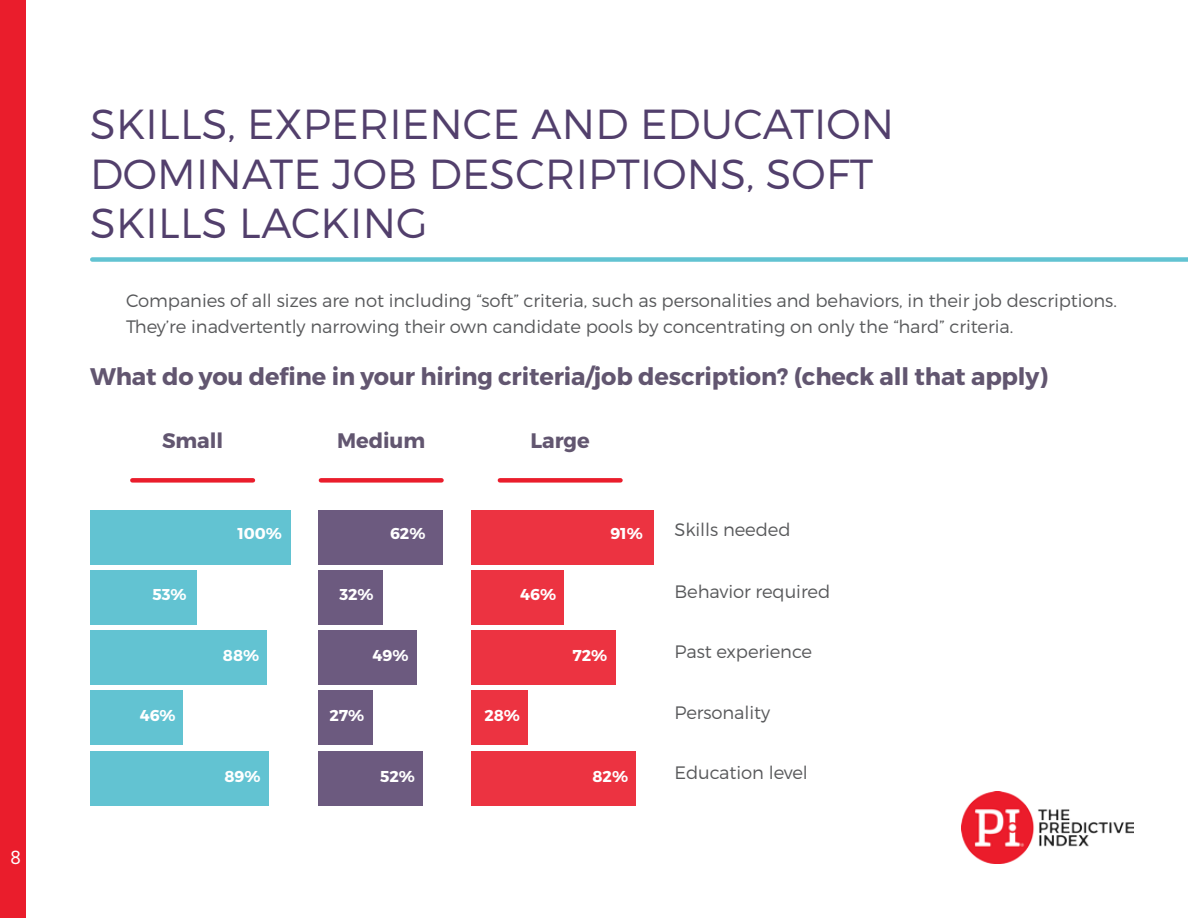
<style>
.page{position:relative;width:1188px;height:918px;background:#fff}
.page>*{position:absolute;margin:0;border:0;box-sizing:border-box;transform-origin:0 0}
.t1{font:300 42px/49.5px "Montserrat";letter-spacing:.005em;color:#523f6c}
.t2{font:700 24px "Montserrat";letter-spacing:-.005em;color:#625670}
.t3{font:700 21px "Montserrat";letter-spacing:-.005em;color:#625670}
.t4{font:300 18px/25.5px "Montserrat";letter-spacing:-.005em;color:#58595b}
.t5{font:18px "Oxygen";color:#fff}
.t6{font:700 15.75px "Montserrat";letter-spacing:-.005em;color:#fff}
</style>
<div class="page">
<div style="left:0;top:0;width:26px;height:918px;background:#ea1d2c"></div>
<img style="left:961px;top:791px;width:173px;height:73px">
<div style="left:90px;top:751px;width:178px;height:54px;background:#62c3d2"></div>
<div style="left:90px;top:691px;width:92px;height:54px;background:#62c3d2"></div>
<div style="left:90px;top:631px;width:176px;height:54px;background:#62c3d2"></div>
<div style="left:90px;top:570px;width:106px;height:55px;background:#62c3d2"></div>
<div style="left:90px;top:510px;width:200px;height:54px;background:#62c3d2"></div>
<div style="left:319px;top:751px;width:104px;height:54px;background:#6c5a7f"></div>
<div style="left:319px;top:691px;width:54px;height:54px;background:#6c5a7f"></div>
<div style="left:319px;top:631px;width:98px;height:54px;background:#6c5a7f"></div>
<div style="left:319px;top:570px;width:64px;height:55px;background:#6c5a7f"></div>
<div style="left:319px;top:510px;width:124px;height:54px;background:#6c5a7f"></div>
<div style="left:471px;top:751px;width:164px;height:54px;background:#ec3341"></div>
<div style="left:471px;top:691px;width:56px;height:54px;background:#ec3341"></div>
<div style="left:471px;top:631px;width:144px;height:54px;background:#ec3341"></div>
<div style="left:471px;top:570px;width:92px;height:55px;background:#ec3341"></div>
<div style="left:471px;top:510px;width:183px;height:54px;background:#ec3341"></div>
<div style="left:321px;top:478px;width:121px;height:5px;background:#ea1d2c"></div>
<div style="left:132px;top:478px;width:121px;height:5px;background:#ea1d2c"></div>
<div style="left:500px;top:478px;width:121px;height:5px;background:#ea1d2c"></div>
<div style="left:92px;top:257px;width:1096px;height:5px;background:#62c3d2"></div>
<p class="t5" style="left:11px;top:847px;width:12px">8</p>
<h1 class="t1" style="left:90px;top:99px;width:806px">SKILLS, EXPERIENCE AND EDUCATION<br>DOMINATE JOB DESCRIPTIONS, SOFT<br>SKILLS LACKING</h1>
<p class="t4" style="left:126px;top:288px;width:992px">Companies of all sizes are not including “soft” criteria, such as personalities and behaviors, in their job descriptions.<br>They’re inadvertently narrowing their own candidate pools by concentrating on only the “hard” criteria.</p>
<h2 class="t2" style="left:90px;top:362px;width:959px">What do you define in your hiring criteria/job description? (check all that apply)</h2>
<p class="t3" style="left:162px;top:427px;width:62px">Small</p>
<p class="t3" style="left:337px;top:427px;width:89px">Medium</p>
<p class="t3" style="left:531px;top:427px;width:61px">Large</p>
<p class="t6" style="left:237px;top:523px;width:46px">100%</p>
<p class="t6" style="left:390px;top:523px;width:37px">62%</p>
<p class="t6" style="left:610px;top:523px;width:34px">91%</p>
<p class="t4" style="left:674px;top:517px;width:118px">Skills needed</p>
<p class="t6" style="left:152px;top:585px;width:36px">53%</p>
<p class="t6" style="left:339px;top:585px;width:36px">32%</p>
<p class="t6" style="left:520px;top:585px;width:37px">46%</p>
<p class="t4" style="left:674px;top:578px;width:157px">Behavior required</p>
<p class="t6" style="left:223px;top:645px;width:38px">88%</p>
<p class="t6" style="left:373px;top:645px;width:37px">49%</p>
<p class="t6" style="left:572px;top:645px;width:36px">72%</p>
<p class="t4" style="left:674px;top:639px;width:139px">Past experience</p>
<p class="t6" style="left:140px;top:706px;width:37px">46%</p>
<p class="t6" style="left:330px;top:706px;width:36px">27%</p>
<p class="t6" style="left:485px;top:706px;width:37px">28%</p>
<p class="t4" style="left:674px;top:699px;width:97px">Personality</p>
<p class="t6" style="left:224px;top:766px;width:38px">89%</p>
<p class="t6" style="left:380px;top:766px;width:36px">52%</p>
<p class="t6" style="left:593px;top:766px;width:37px">82%</p>
<p class="t4" style="left:674px;top:760px;width:135px">Education level</p>
</div>
